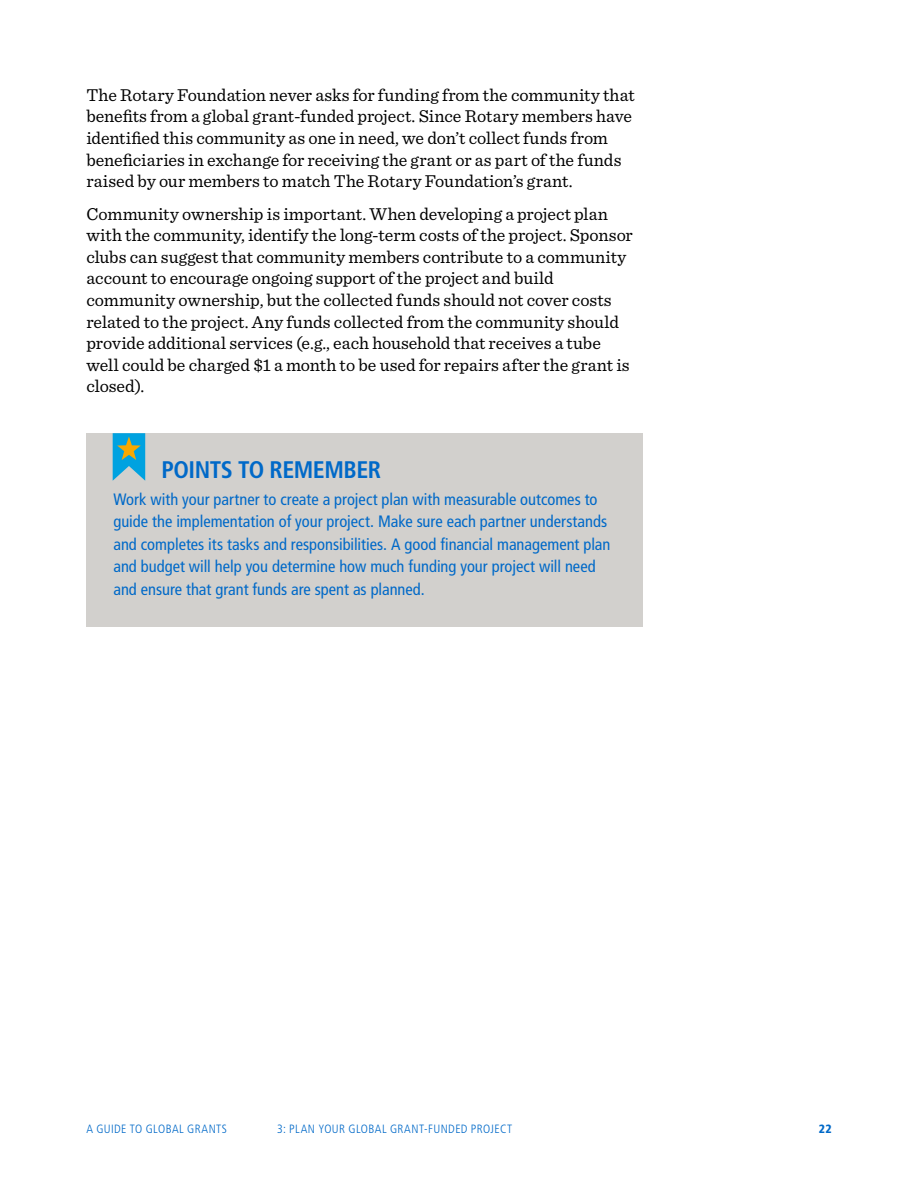
<style>
.page{position:relative;width:918px;height:1188px;background:#fff}
.page>*{position:absolute;margin:0;border:0;box-sizing:border-box;transform-origin:0 0}
.t1{font:700 condensed 24px "Frutiger LT Std";letter-spacing:-.02em;color:#0069c8}
.t2{font:18px/21.6px "Sentinel";color:#000}
.t3{font:condensed 16.5px/22.5px "Frutiger LT Std";color:#0069c8}
.t4{font:300 condensed 12px "Frutiger LT Std";letter-spacing:.035em;color:#0069c8}
.t5{font:900 condensed 12px "Frutiger LT Std";color:#0069c8}
</style>
<div class="page">
<div style="left:86px;top:433px;width:557px;height:193px;background:#d2d0cd"></div>
<svg style="left:113px;top:433px;width:32px;height:48px;background:#41aac0"></svg>
<p class="t2" style="left:86px;top:83px;width:550px">The Rotary Foundation never asks for funding from the community that benefits from a global grant-funded project. Since Rotary members have identified this community as one in need, we don’t collect funds from beneficiaries in exchange for receiving the grant or as part of the funds raised by our members to match The Rotary Foundation’s grant.</p>
<p class="t2" style="left:86px;top:202px;width:548px">Community ownership is important. When developing a project plan with the community, identify the long-term costs of the project. Sponsor clubs can suggest that community members contribute to a community account to encourage ongoing support of the project and build community ownership, but the collected funds should not cover costs related to the project. Any funds collected from the community should provide additional services (e.g., each household that receives a tube well could be charged $1 a month to be used for repairs after the grant is closed).</p>
<h1 class="t1" style="left:161px;top:456px;width:221px">POINTS TO REMEMBER</h1>
<p class="t3" style="left:113px;top:488px;width:499px">Work with your partner to create a project plan with measurable outcomes to guide the implementation of your project. Make sure each partner understands and completes its tasks and responsibilities. A good financial management plan and budget will help you determine how much funding your project will need and ensure that grant funds are spent as planned.</p>
<p class="t4" style="left:86px;top:1122px;width:142px">A GUIDE TO GLOBAL GRANTS</p>
<p class="t4" style="left:277px;top:1122px;width:236px">3: PLAN YOUR GLOBAL GRANT-FUNDED PROJECT</p>
<p class="t5" style="left:819px;top:1122px;width:14px">22</p>
</div>
